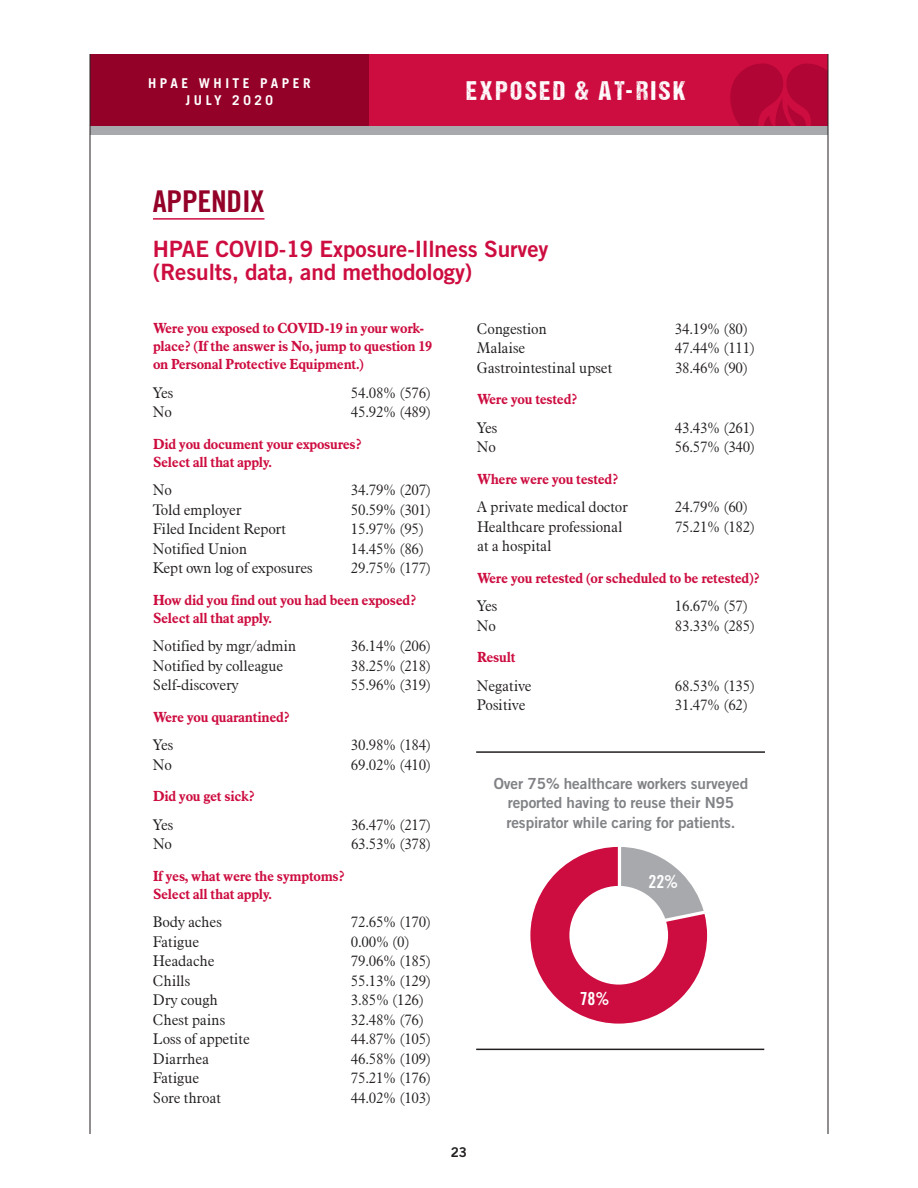
<style>
.page{position:relative;width:918px;height:1188px;background:#fff}
.page>*{position:absolute;margin:0;border:0;box-sizing:border-box;transform-origin:0 0}
.t1{font:30px "Trade Gothic Bold Cond Twenty";letter-spacing:-.01em;color:#940128;scale:1.05 1}
.t2{font:27px "DCC Ash";letter-spacing:.11em;color:#fff}
.t3{font:22.5px/22.5px "Trade Gothic Bold Two";letter-spacing:-.005em;color:#cd0d40}
.t4{font:18px "Trade Gothic Bold Cond Twenty";color:#fff}
.t5{font:15.3px/19.2px "Trade Gothic Bold Two";letter-spacing:-.005em;color:#808285;text-align:center}
.t6{font:300 15px "Aldine 721 BT";letter-spacing:-.02em;color:#231f20}
.t7{font:700 14.25px/18px "Aldine 721 BT";letter-spacing:-.02em;color:#cd0d40}
.t8{font:700 13.5px/17.1px "Trade Gothic";letter-spacing:.26em;color:#fff;text-align:center}
.t9{font:13.5px "Trade Gothic Bold Two";color:#231f20}
</style>
<div class="page">
<div style="left:90px;top:54px;width:738px;height:76px;background:#cd0d40"></div>
<svg style="left:730px;top:63px;width:98px;height:63px"></svg>
<div style="left:90px;top:54px;width:279px;height:76px;background:#940128"></div>
<div style="left:90px;top:126px;width:738px;height:9px;background:#a8a9ad"></div>
<hr style="left:828px;top:54px;width:1px;height:1080px;background:#231f20">
<hr style="left:90px;top:54px;width:1px;height:1080px;background:#231f20">
<hr style="left:153px;top:218px;width:112px;height:2px;background:#cd0d40">
<hr style="left:476px;top:1049px;width:288px;height:1px;background:#231f20">
<hr style="left:476px;top:751px;width:289px;height:2px;background:#231f20">
<svg style="left:530px;top:847px;width:177px;height:177px"></svg>
<p class="t8" style="left:148px;top:75px;width:164px">HPAE WHITE PAPER<br>JULY 2020</p>
<h2 class="t2" style="left:467px;top:81px;width:221px">EXPOSED &amp; AT-RISK</h2>
<h1 class="t1" style="left:153px;top:190px;width:108px">APPENDIX</h1>
<h3 class="t3" style="left:153px;top:240px;width:397px">HPAE COVID-19 Exposure-Illness Survey (Results, data, and methodology)</h3>
<p class="t7" style="left:153px;top:321px;width:281px">Were you exposed to COVID-19 in your work&shy;place? (If the answer is No, jump to question 19 on Personal Protective Equipment.)</p>
<p class="t6" style="left:153px;top:387px;width:22px">Yes</p>
<p class="t6" style="left:351px;top:387px;width:82px">54.08% (576)</p>
<p class="t6" style="left:153px;top:407px;width:21px">No</p>
<p class="t6" style="left:351px;top:407px;width:82px">45.92% (489)</p>
<p class="t7" style="left:153px;top:436px;width:210px">Did you document your exposures?<br>Select all that apply.</p>
<p class="t6" style="left:153px;top:485px;width:21px">No</p>
<p class="t6" style="left:351px;top:485px;width:82px">34.79% (207)</p>
<p class="t6" style="left:153px;top:504px;width:90px">Told employer</p>
<p class="t6" style="left:351px;top:504px;width:82px">50.59% (301)</p>
<p class="t6" style="left:153px;top:524px;width:135px">Filed Incident Report</p>
<p class="t6" style="left:351px;top:524px;width:75px">15.97% (95)</p>
<p class="t6" style="left:153px;top:543px;width:96px">Notified Union</p>
<p class="t6" style="left:351px;top:543px;width:75px">14.45% (86)</p>
<p class="t6" style="left:153px;top:563px;width:161px">Kept own log of exposures</p>
<p class="t6" style="left:351px;top:563px;width:82px">29.75% (177)</p>
<p class="t7" style="left:153px;top:592px;width:265px">How did you find out you had been exposed?<br>Select all that apply.</p>
<p class="t6" style="left:153px;top:641px;width:145px">Notified by mgr/admin</p>
<p class="t6" style="left:351px;top:641px;width:82px">36.14% (206)</p>
<p class="t6" style="left:153px;top:660px;width:132px">Notified by colleague</p>
<p class="t6" style="left:351px;top:660px;width:82px">38.25% (218)</p>
<p class="t6" style="left:153px;top:680px;width:87px">Self-discovery</p>
<p class="t6" style="left:351px;top:680px;width:82px">55.96% (319)</p>
<p class="t7" style="left:153px;top:709px;width:138px">Were you quarantined?</p>
<p class="t6" style="left:153px;top:740px;width:22px">Yes</p>
<p class="t6" style="left:351px;top:740px;width:82px">30.98% (184)</p>
<p class="t6" style="left:153px;top:759px;width:21px">No</p>
<p class="t6" style="left:351px;top:759px;width:82px">69.02% (410)</p>
<p class="t7" style="left:153px;top:789px;width:103px">Did you get sick?</p>
<p class="t6" style="left:153px;top:819px;width:22px">Yes</p>
<p class="t6" style="left:351px;top:819px;width:82px">36.47% (217)</p>
<p class="t6" style="left:153px;top:839px;width:21px">No</p>
<p class="t6" style="left:351px;top:839px;width:82px">63.53% (378)</p>
<p class="t7" style="left:153px;top:868px;width:193px">If yes, what were the symptoms?<br>Select all that apply.</p>
<p class="t6" style="left:153px;top:917px;width:70px">Body aches</p>
<p class="t6" style="left:351px;top:917px;width:82px">72.65% (170)</p>
<p class="t6" style="left:153px;top:936px;width:48px">Fatigue</p>
<p class="t6" style="left:351px;top:936px;width:60px">0.00% (0)</p>
<p class="t6" style="left:153px;top:956px;width:63px">Headache</p>
<p class="t6" style="left:351px;top:956px;width:82px">79.06% (185)</p>
<p class="t6" style="left:153px;top:975px;width:39px">Chills</p>
<p class="t6" style="left:351px;top:975px;width:82px">55.13% (129)</p>
<p class="t6" style="left:153px;top:995px;width:67px">Dry cough</p>
<p class="t6" style="left:351px;top:995px;width:75px">3.85% (126)</p>
<p class="t6" style="left:153px;top:1014px;width:74px">Chest pains</p>
<p class="t6" style="left:351px;top:1014px;width:75px">32.48% (76)</p>
<p class="t6" style="left:153px;top:1034px;width:98px">Loss of appetite</p>
<p class="t6" style="left:351px;top:1034px;width:82px">44.87% (105)</p>
<p class="t6" style="left:153px;top:1053px;width:58px">Diarrhea</p>
<p class="t6" style="left:351px;top:1053px;width:82px">46.58% (109)</p>
<p class="t6" style="left:153px;top:1073px;width:48px">Fatigue</p>
<p class="t6" style="left:351px;top:1073px;width:82px">75.21% (176)</p>
<p class="t6" style="left:153px;top:1092px;width:70px">Sore throat</p>
<p class="t6" style="left:351px;top:1092px;width:82px">44.02% (103)</p>
<p class="t6" style="left:477px;top:323px;width:72px">Congestion</p>
<p class="t6" style="left:675px;top:323px;width:75px">34.19% (80)</p>
<p class="t6" style="left:477px;top:343px;width:50px">Malaise</p>
<p class="t6" style="left:675px;top:343px;width:82px">47.44% (111)</p>
<p class="t6" style="left:477px;top:362px;width:137px">Gastrointestinal upset</p>
<p class="t6" style="left:675px;top:362px;width:75px">38.46% (90)</p>
<p class="t7" style="left:477px;top:392px;width:102px">Were you tested?</p>
<p class="t6" style="left:477px;top:422px;width:22px">Yes</p>
<p class="t6" style="left:675px;top:422px;width:82px">43.43% (261)</p>
<p class="t6" style="left:477px;top:442px;width:21px">No</p>
<p class="t6" style="left:675px;top:442px;width:82px">56.57% (340)</p>
<p class="t7" style="left:477px;top:471px;width:143px">Where were you tested?</p>
<p class="t6" style="left:477px;top:502px;width:153px">A private medical doctor</p>
<p class="t6" style="left:675px;top:502px;width:75px">24.79% (60)</p>
<p class="t6" style="left:477px;top:521px;width:147px">Healthcare professional</p>
<p class="t6" style="left:675px;top:521px;width:82px">75.21% (182)</p>
<p class="t6" style="left:477px;top:541px;width:76px">at a hospital</p>
<p class="t7" style="left:477px;top:570px;width:284px">Were you retested (or scheduled to be retested)?</p>
<p class="t6" style="left:477px;top:601px;width:22px">Yes</p>
<p class="t6" style="left:675px;top:601px;width:75px">16.67% (57)</p>
<p class="t6" style="left:477px;top:620px;width:21px">No</p>
<p class="t6" style="left:675px;top:620px;width:82px">83.33% (285)</p>
<p class="t7" style="left:477px;top:650px;width:40px">Result</p>
<p class="t6" style="left:477px;top:680px;width:56px">Negative</p>
<p class="t6" style="left:675px;top:680px;width:82px">68.53% (135)</p>
<p class="t6" style="left:477px;top:700px;width:50px">Positive</p>
<p class="t6" style="left:675px;top:700px;width:75px">31.47% (62)</p>
<p class="t5" style="left:494px;top:776px;width:256px">Over 75% healthcare workers surveyed reported having to reuse their N95 respirator while caring for patients.</p>
<p class="t4" style="left:648px;top:875px;width:31px">22%</p>
<p class="t4" style="left:580px;top:992px;width:31px">78%</p>
<p class="t9" style="left:451px;top:1147px;width:18px">23</p>
</div>
